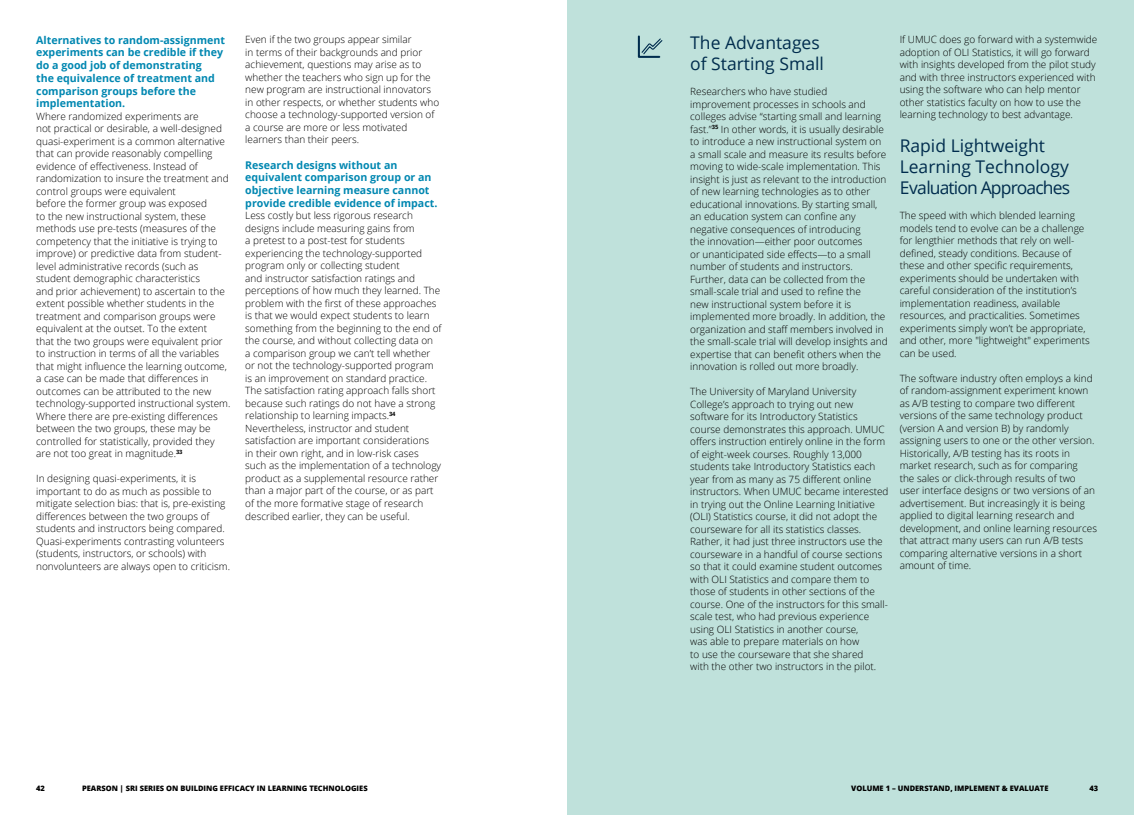
<style>
.page{position:relative;width:1134px;height:815px;background:#fff}
.page>*{position:absolute;margin:0;border:0;box-sizing:border-box;transform-origin:0 0}
.t1{font:17.5px/21px "Open Sans";color:#002c4d}
.t2{font:700 10.62px/12.8px "Open Sans";color:#0087b1}
.t3{font:300 10px/12.5px "Open Sans";color:#000}
.t4{font:800 7.5px "Open Sans";color:#000}
</style>
<div class="page">
<div style="left:567px;top:0;width:567px;height:815px;background:#bfe1db"></div>
<svg style="left:637px;top:35px;width:26px;height:23px"></svg>
<p class="t2" style="left:36px;top:33px;width:190px">Alternatives to random-assignment experiments can be credible if they do a good job of demonstrating<br>the equivalence of treatment and comparison groups before the implementation.</p>
<p class="t3" style="left:36px;top:110px;width:196px">Where randomized experiments are<br>not practical or desirable, a well-designed quasi-experiment is a common alternative that can provide reasonably compelling evidence of effectiveness. Instead of randomization to insure the treatment and control groups were equivalent<br>before the former group was exposed<br>to the new instructional system, these methods use pre-tests (measures of the competency that the initiative is trying to improve) or predictive data from student&shy;level administrative records (such as student demographic characteristics<br>and prior achievement) to ascertain to the extent possible whether students in the treatment and comparison groups were equivalent at the outset. To the extent<br>that the two groups were equivalent prior to instruction in terms of all the variables that might influence the learning outcome, a case can be made that differences in outcomes can be attributed to the new technology-supported instructional system.<br>Where there are pre-existing differences between the two groups, these may be controlled for statistically, provided they are not too great in magnitude.<sup>33</sup></p>
<p class="t3" style="left:36px;top:472px;width:195px">In designing quasi-experiments, it is important to do as much as possible to mitigate selection bias: that is, pre-existing differences between the two groups of students and instructors being compared.<br>Quasi-experiments contrasting volunteers (students, instructors, or schools) with nonvolunteers are always open to criticism.</p>
<p class="t3" style="left:245px;top:33px;width:195px">Even if the two groups appear similar<br>in terms of their backgrounds and prior achievement, questions may arise as to whether the teachers who sign up for the new program are instructional innovators in other respects, or whether students who choose a technology-supported version of a course are more or less motivated learners than their peers.</p>
<p class="t2" style="left:245px;top:158px;width:194px">Research designs without an equivalent comparison group or an objective learning measure cannot provide credible evidence of impact.</p>
<p class="t3" style="left:245px;top:209px;width:198px">Less costly but less rigorous research designs include measuring gains from<br>a pretest to a post-test for students experiencing the technology-supported program only or collecting student<br>and instructor satisfaction ratings and perceptions of how much they learned. The problem with the first of these approaches is that we would expect students to learn something from the beginning to the end of the course, and without collecting data on<br>a comparison group we can’t tell whether or not the technology-supported program is an improvement on standard practice.<br>The satisfaction rating approach falls short because such ratings do not have a strong relationship to learning impacts.<sup>34<br></sup>Nevertheless, instructor and student satisfaction are important considerations<br>in their own right, and in low-risk cases such as the implementation of a technology product as a supplemental resource rather than a major part of the course, or as part of the more formative stage of research described earlier, they can be useful.</p>
<h1 class="t1" style="left:690px;top:32px;width:135px">The Advantages of Starting Small</h1>
<p class="t3" style="left:690px;top:85px;width:199px">Researchers who have studied improvement processes in schools and colleges advise “starting small and learning fast.”<sup>35</sup> In other words, it is usually desirable to introduce a new instructional system on a small scale and measure its results before moving to wide-scale implementation. This insight is just as relevant to the introduction of new learning technologies as to other educational innovations. By starting small, an education system can confine any negative consequences of introducing<br>the innovation—either poor outcomes<br>or unanticipated side effects—to a small number of students and instructors.<br>Further, data can be collected from the small-scale trial and used to refine the<br>new instructional system before it is implemented more broadly. In addition, the organization and staff members involved in the small-scale trial will develop insights and expertise that can benefit others when the innovation is rolled out more broadly.</p>
<p class="t3" style="left:690px;top:385px;width:200px">The University of Maryland University College’s approach to trying out new software for its Introductory Statistics course demonstrates this approach. UMUC offers instruction entirely online in the form of eight-week courses. Roughly 13,000 students take Introductory Statistics each year from as many as 75 different online instructors. When UMUC became interested in trying out the Online Learning Initiative (OLI) Statistics course, it did not adopt the courseware for all its statistics classes.<br>Rather, it had just three instructors use the courseware in a handful of course sections so that it could examine student outcomes with OLI Statistics and compare them to those of students in other sections of the course. One of the instructors for this small&shy;scale test, who had previous experience using OLI Statistics in another course,<br>was able to prepare materials on how<br>to use the courseware that she shared<br>with the other two instructors in the pilot.</p>
<p class="t3" style="left:900px;top:33px;width:199px">If UMUC does go forward with a systemwide adoption of OLI Statistics, it will go forward with insights developed from the pilot study and with three instructors experienced with using the software who can help mentor other statistics faculty on how to use the learning technology to best advantage.</p>
<h1 class="t1" style="left:900px;top:135px;width:172px">Rapid Lightweight<br>Learning Technology<br>Evaluation Approaches</h1>
<p class="t3" style="left:900px;top:209px;width:192px">The speed with which blended learning models tend to evolve can be a challenge for lengthier methods that rely on well&shy;defined, steady conditions. Because of these and other specific requirements, experiments should be undertaken with careful consideration of the institution’s implementation readiness, available resources, and practicalities. Sometimes experiments simply won’t be appropriate, and other, more "lightweight" experiments can be used.</p>
<p class="t3" style="left:900px;top:371px;width:199px">The software industry often employs a kind of random-assignment experiment known as A/B testing to compare two different versions of the same technology product (version A and version B) by randomly assigning users to one or the other version.<br>Historically, A/B testing has its roots in market research, such as for comparing<br>the sales or click-through results of two user interface designs or two versions of an advertisement. But increasingly it is being applied to digital learning research and development, and online learning resources that attract many users can run A/B tests comparing alternative versions in a short amount of time.</p>
<p class="t4" style="left:36px;top:783px;width:10px">42</p>
<p class="t4" style="left:82px;top:783px;width:287px">PEARSON | SRI SERIES ON BUILDING EFFICACY IN LEARNING TECHNOLOGIES</p>
<p class="t4" style="left:851px;top:783px;width:199px">VOLUME 1 – UNDERSTAND, IMPLEMENT &amp; EVALUATE</p>
<p class="t4" style="left:1089px;top:783px;width:10px">43</p>
</div>
